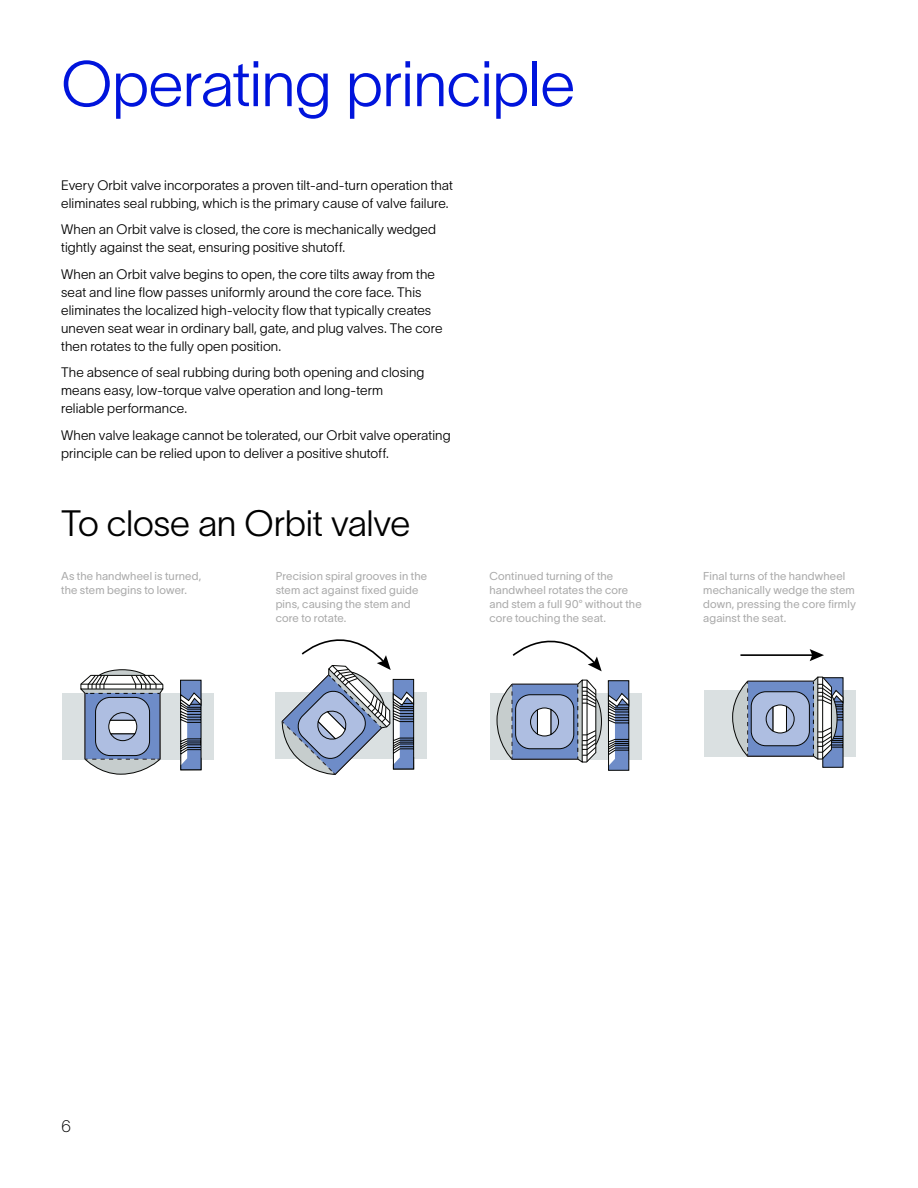
<style>
.page{position:relative;width:918px;height:1188px;background:#fff}
.page>*{position:absolute;margin:0;border:0;box-sizing:border-box;transform-origin:0 0}
.t1{font:63px "SLB Sans";letter-spacing:-.015em;color:#0014dc}
.t2{font:36px "SLB Sans";letter-spacing:-.01em;color:#000}
.t3{font:16.5px "SLB Sans";color:#000}
.t4{font:13.5px/18px "SLB Sans";letter-spacing:.005em;color:#000}
.t5{font:500 11.25px/14.2px "SLB Sans";letter-spacing:.015em;color:#aaa}
</style>
<div class="page">
<div style="left:63px;top:693px;width:151px;height:66px;background:#dae0e1"></div>
<svg style="left:179px;top:679px;width:23px;height:92px;background:#71819e"></svg>
<svg style="left:80px;top:669px;width:84px;height:106px"></svg>
<hr style="left:85px;top:693px;width:1px;height:66px;background:#241f21">
<hr style="left:160px;top:693px;width:1px;height:66px;background:#241f21">
<div style="left:275px;top:692px;width:152px;height:66px;background:#dae0e1"></div>
<svg style="left:281px;top:639px;width:133px;height:136px"></svg>
<div style="left:491px;top:694px;width:151px;height:66px;background:#dae0e1"></div>
<svg style="left:496px;top:679px;width:134px;height:92px"></svg>
<hr style="left:512px;top:684px;width:66px;height:1px;background:#241f21">
<hr style="left:512px;top:759px;width:66px;height:1px;background:#241f21">
<svg style="left:512px;top:640px;width:90px;height:31px"></svg>
<div style="left:705px;top:691px;width:151px;height:66px;background:#dae0e1"></div>
<svg style="left:732px;top:676px;width:112px;height:92px"></svg>
<hr style="left:748px;top:681px;width:66px;height:1px;background:#241f21">
<hr style="left:748px;top:756px;width:66px;height:1px;background:#241f21">
<hr style="left:740px;top:654px;width:74px;height:2px;background:#000">
<svg style="left:810px;top:649px;width:14px;height:12px"></svg>
<h1 class="t1" style="left:61px;top:39px;width:516px">Operating principle</h1>
<p class="t4" style="left:61px;top:175px;width:393px">Every Orbit valve incorporates a proven tilt-and-turn operation that eliminates seal rubbing, which is the primary cause of valve failure.</p>
<p class="t4" style="left:61px;top:220px;width:376px">When an Orbit valve is closed, the core is mechanically wedged tightly against the seat, ensuring positive shutoff.</p>
<p class="t4" style="left:61px;top:264px;width:383px">When an Orbit valve begins to open, the core tilts away from the seat and line flow passes uniformly around the core face. This eliminates the localized high-velocity flow that typically creates uneven seat wear in ordinary ball, gate, and plug valves. The core then rotates to the fully open position.</p>
<p class="t4" style="left:61px;top:363px;width:365px">The absence of seal rubbing during both opening and closing means easy, low-torque valve operation and long-term reliable performance.</p>
<p class="t4" style="left:61px;top:425px;width:391px">When valve leakage cannot be tolerated, our Orbit valve operating principle can be relied upon to deliver a positive shutoff.</p>
<h2 class="t2" style="left:61px;top:498px;width:351px">To close an Orbit valve</h2>
<p class="t5" style="left:61px;top:568px;width:142px">As the handwheel is turned, the stem begins to lower.</p>
<p class="t5" style="left:489px;top:568px;width:154px">Continued turning of the handwheel rotates the core and stem a full 90° without the core touching the seat.</p>
<p class="t5" style="left:276px;top:568px;width:153px">Precision spiral grooves in the stem act against fixed guide pins, causing the stem and core to rotate.</p>
<p class="t5" style="left:703px;top:568px;width:154px">Final turns of the handwheel mechanically wedge the stem down, pressing the core firmly against the seat.</p>
<p class="t3" style="left:61px;top:1115px;width:12px">6</p>
</div>
